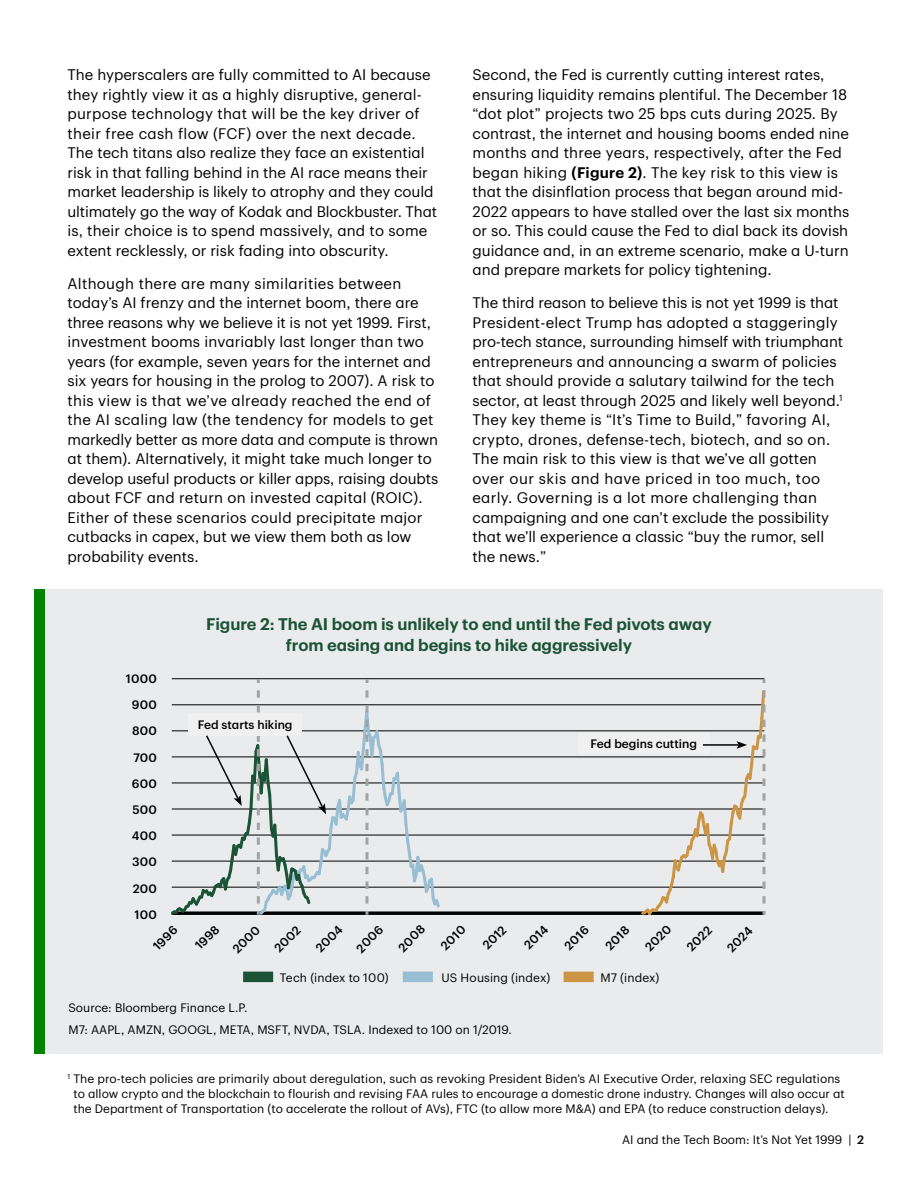
<style>
.page{position:relative;width:918px;height:1188px;background:#fff}
.page>*{position:absolute;margin:0;border:0;box-sizing:border-box;transform-origin:0 0}
.t1{font:600 16.5px/21px "TD Graphik";letter-spacing:-.005em;color:#1a5336;text-align:center}
.t2{font:15px/19.5px "TD Graphik";color:#000}
.t3{font:15px "TD Graphik";letter-spacing:.02em;color:#000}
.t4{font:15px "TD Graphik";letter-spacing:.03em;color:#000}
.t5{font:12px/15px "TD Graphik";color:#000}
.t6{font:500 12px/26.2px "TD Graphik";color:#000;text-align:justify}
.s1{font-weight:600}
.s2{font-weight:500}
</style>
<div class="page">
<div style="left:34px;top:589px;width:848px;height:465px;background:#eaebec"></div>
<div style="left:248px;top:972px;width:20px;height:10px;background:#1a5336"></div>
<div style="left:408px;top:972px;width:20px;height:10px;background:#98bed3"></div>
<div style="left:569px;top:972px;width:19px;height:10px;background:#cb9545"></div>
<hr style="left:172px;top:912px;width:592px;height:3px;background:#000">
<hr style="left:172px;top:887px;width:592px;height:1px;background:#000">
<hr style="left:172px;top:861px;width:592px;height:1px;background:#000">
<hr style="left:172px;top:835px;width:592px;height:1px;background:#000">
<hr style="left:172px;top:809px;width:592px;height:1px;background:#000">
<hr style="left:172px;top:783px;width:592px;height:1px;background:#000">
<hr style="left:172px;top:757px;width:592px;height:1px;background:#000">
<hr style="left:172px;top:730px;width:592px;height:1px;background:#000">
<hr style="left:172px;top:704px;width:592px;height:1px;background:#000">
<hr style="left:172px;top:678px;width:592px;height:1px;background:#000">
<svg style="left:257px;top:679px;width:3px;height:4px"></svg>
<svg style="left:365px;top:679px;width:3px;height:4px"></svg>
<svg style="left:171px;top:690px;width:271px;height:225px"></svg>
<div style="left:578px;top:733px;width:131px;height:21px;background:#f0f0f0"></div>
<svg style="left:639px;top:679px;width:126px;height:236px"></svg>
<div style="left:34px;top:589px;width:10px;height:465px;background:#038203"></div>
<p class="t2" style="left:68px;top:64px;width:365px">The hyperscalers are fully committed to AI because</p>
<p class="t2" style="left:472px;top:64px;width:354px">Second, the Fed is currently cutting interest rates,</p>
<p class="t2" style="left:68px;top:84px;width:356px">they rightly view it as a highly disruptive, general-</p>
<p class="t2" style="left:472px;top:84px;width:376px">ensuring liquidity remains plentiful. The December 18</p>
<p class="t2" style="left:68px;top:103px;width:354px">purpose technology that will be the key driver of</p>
<p class="t2" style="left:472px;top:103px;width:367px">“dot plot” projects two 25 bps cuts during 2025. By</p>
<p class="t3" style="left:68px;top:122px;width:350px">their free cash flow (FCF) over the next decade.</p>
<p class="t2" style="left:472px;top:123px;width:378px">contrast, the internet and housing booms ended nine</p>
<p class="t2" style="left:68px;top:142px;width:359px">The tech titans also realize they face an existential</p>
<p class="t2" style="left:472px;top:142px;width:371px">months and three years, respectively, after the Fed</p>
<p class="t2" style="left:68px;top:162px;width:362px">risk in that falling behind in the AI race means their</p>
<p class="t2" style="left:472px;top:162px;width:367px">began hiking <span class="s1">(Figure 2)</span>. The key risk to this view is</p>
<p class="t2" style="left:68px;top:181px;width:368px">market leadership is likely to atrophy and they could</p>
<p class="t2" style="left:472px;top:181px;width:372px">that the disinflation process that began around mid-</p>
<p class="t2" style="left:68px;top:201px;width:371px">ultimately go the way of Kodak and Blockbuster. That</p>
<p class="t2" style="left:472px;top:201px;width:378px">2022 appears to have stalled over the last six months</p>
<p class="t2" style="left:68px;top:220px;width:361px">is, their choice is to spend massively, and to some</p>
<p class="t2" style="left:472px;top:220px;width:377px">or so. This could cause the Fed to dial back its dovish</p>
<p class="t2" style="left:68px;top:240px;width:323px">extent recklessly, or risk fading into obscurity.</p>
<p class="t2" style="left:472px;top:240px;width:378px">guidance and, in an extreme scenario, make a U-turn and prepare markets for policy tightening.</p>
<p class="t2" style="left:68px;top:273px;width:353px">Although there are many similarities between today’s AI frenzy and the internet boom, there are</p>
<p class="t2" style="left:472px;top:292px;width:368px">The third reason to believe this is not yet 1999 is that</p>
<p class="t2" style="left:68px;top:312px;width:365px">three reasons why we believe it is not yet 1999. First,</p>
<p class="t2" style="left:472px;top:312px;width:367px">President-elect Trump has adopted a staggeringly</p>
<p class="t2" style="left:68px;top:331px;width:358px">investment booms invariably last longer than two</p>
<p class="t2" style="left:472px;top:331px;width:372px">pro-tech stance, surrounding himself with triumphant</p>
<p class="t2" style="left:68px;top:351px;width:365px">years (for example, seven years for the internet and</p>
<p class="t2" style="left:472px;top:351px;width:366px">entrepreneurs and announcing a swarm of policies</p>
<p class="t2" style="left:68px;top:370px;width:368px">six years for housing in the prolog to 2007). A risk to</p>
<p class="t2" style="left:472px;top:370px;width:363px">that should provide a salutary tailwind for the tech</p>
<p class="t3" style="left:68px;top:389px;width:365px">this view is that we’ve already reached the end of</p>
<p class="t2" style="left:472px;top:390px;width:372px">sector, at least through 2025 and likely well beyond.<sup>1</sup></p>
<p class="t3" style="left:68px;top:409px;width:368px">the AI scaling law (the tendency for models to get</p>
<p class="t2" style="left:473px;top:409px;width:359px">They key theme is “It’s Time to Build,” favoring AI,</p>
<p class="t2" style="left:68px;top:429px;width:372px">markedly better as more data and compute is thrown</p>
<p class="t2" style="left:473px;top:429px;width:359px">crypto, drones, defense-tech, biotech, and so on.</p>
<p class="t2" style="left:68px;top:448px;width:366px">at them). Alternatively, it might take much longer to</p>
<p class="t2" style="left:473px;top:448px;width:346px">The main risk to this view is that we’ve all gotten</p>
<p class="t2" style="left:68px;top:468px;width:372px">develop useful products or killer apps, raising doubts</p>
<p class="t4" style="left:473px;top:467px;width:349px">over our skis and have priced in too much, too</p>
<p class="t2" style="left:68px;top:487px;width:357px">about FCF and return on invested capital (ROIC).</p>
<p class="t3" style="left:473px;top:487px;width:346px">early. Governing is a lot more challenging than</p>
<p class="t2" style="left:68px;top:507px;width:356px">Either of these scenarios could precipitate major</p>
<p class="t2" style="left:473px;top:507px;width:358px">campaigning and one can’t exclude the possibility</p>
<p class="t2" style="left:68px;top:526px;width:345px">cutbacks in capex, but we view them both as low</p>
<p class="t2" style="left:473px;top:526px;width:353px">that we’ll experience a classic “buy the rumor, sell</p>
<p class="t2" style="left:68px;top:546px;width:133px">probability events.</p>
<p class="t2" style="left:473px;top:546px;width:75px">the news.”</p>
<p class="t1" style="left:206px;top:612px;width:507px">Figure 2: The AI boom is unlikely to end until the Fed pivots away from easing and begins to hike aggressively</p>
<p class="t6" style="left:132px;top:665px;width:27px;text-indent:-6px">1000<br>900<br>800<br>700<br>600<br>500<br>400<br>300<br>200<br>100</p>
<p class="t6" style="left:145px;top:938px;width:30px;rotate:-45deg">1996</p>
<p class="t6" style="left:187px;top:937px;width:30px;rotate:-45deg">1998</p>
<p class="t6" style="left:225px;top:941px;width:34px;rotate:-45deg">2000</p>
<p class="t6" style="left:267px;top:940px;width:33px;rotate:-45deg">2002</p>
<p class="t6" style="left:308px;top:940px;width:34px;rotate:-45deg">2004</p>
<p class="t6" style="left:348px;top:940px;width:34px;rotate:-45deg">2006</p>
<p class="t6" style="left:390px;top:940px;width:33px;rotate:-45deg">2008</p>
<p class="t6" style="left:433px;top:938px;width:31px;rotate:-45deg">2010</p>
<p class="t6" style="left:475px;top:937px;width:29px;rotate:-45deg">2012</p>
<p class="t6" style="left:516px;top:937px;width:30px;rotate:-45deg">2014</p>
<p class="t6" style="left:557px;top:938px;width:30px;rotate:-45deg">2016</p>
<p class="t6" style="left:597px;top:938px;width:30px;rotate:-45deg">2018</p>
<p class="t6" style="left:637px;top:939px;width:33px;rotate:-45deg">2020</p>
<p class="t6" style="left:679px;top:939px;width:31px;rotate:-45deg">2022</p>
<p class="t6" style="left:719px;top:940px;width:32px;rotate:-45deg">2024</p>
<p class="t5" style="left:280px;top:969px;width:110px">Tech (index to 100)</p>
<p class="t5" style="left:441px;top:969px;width:110px">US Housing (index)</p>
<p class="t5" style="left:600px;top:969px;width:60px">M7 (index)</p>
<p class="t6" style="left:198px;top:711px;width:96px">Fed starts hiking</p>
<p class="t6" style="left:591px;top:730px;width:108px">Fed begins cutting</p>
<p class="t5" style="left:68px;top:996px;width:445px;line-height:21.8px">Source: Bloomberg Finance L.P.<br>M7: AAPL, AMZN, GOOGL, META, MSFT, NVDA, TSLA. Indexed to 100 on 1/2019.</p>
<p class="t5" style="left:73px;top:1070px;width:773px;text-indent:-6px"><sup>1</sup> The pro-tech policies are primarily about deregulation, such as revoking President Biden’s AI Executive Order, relaxing SEC regulations to allow crypto and the blockchain to flourish and revising FAA rules to encourage a domestic drone industry. Changes will also occur at the Department of Transportation (to accelerate the rollout of AVs), FTC (to allow more M&amp;A) and EPA (to reduce construction delays).</p>
<p class="t5" style="left:622px;top:1131px;width:243px">AI and the Tech Boom: It’s Not Yet 1999 | <span class="s2">2</span></p>
</div>
